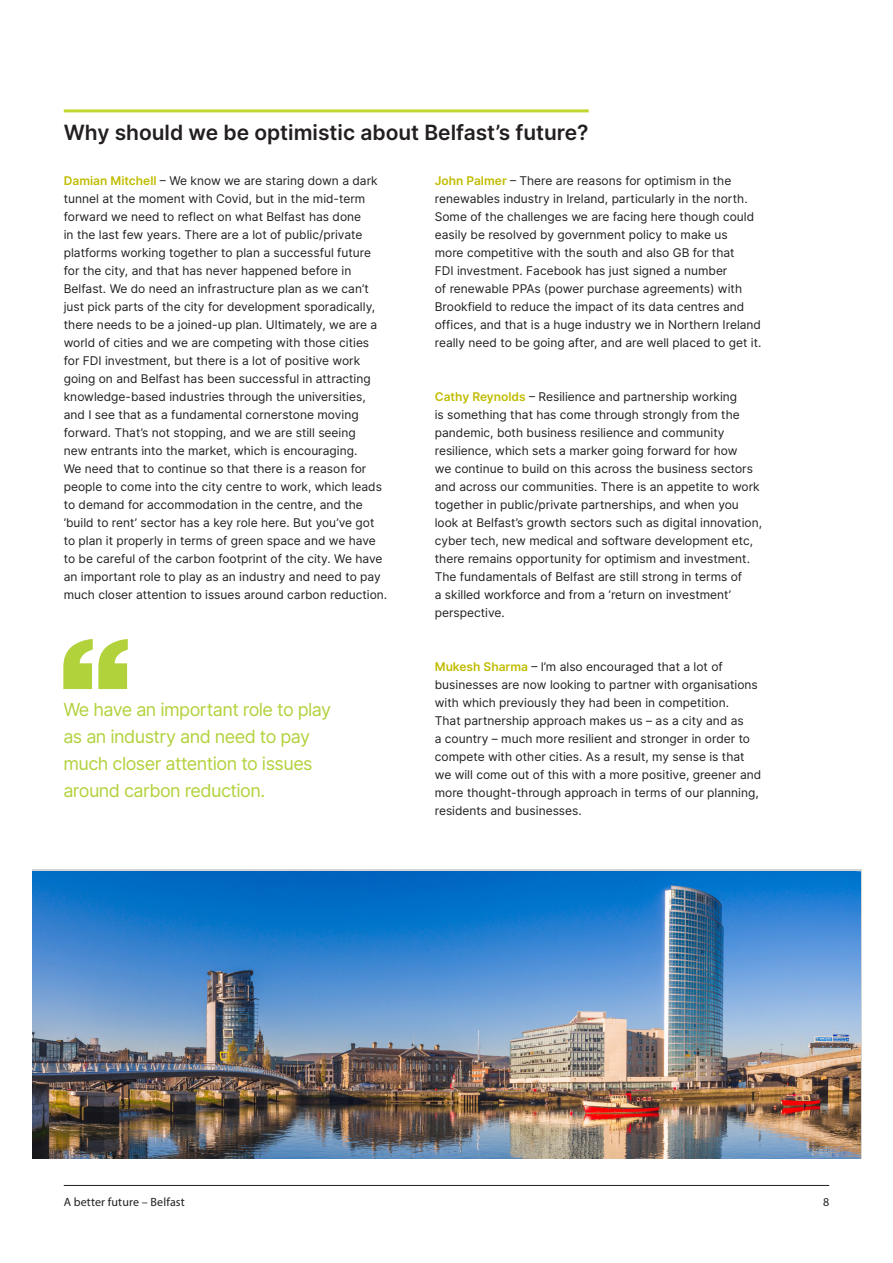
<style>
.page{position:relative;width:893px;height:1263px;background:#fff}
.page>*{position:absolute;margin:0;border:0;box-sizing:border-box;transform-origin:0 0}
.Heading_-_14_-_with{font:600 21px "Inter";color:#231f20}
.Document_Type_-_13{font:18px/27px "Inter";letter-spacing:-.03em;color:#b2d23c}
.Body_Copy__Grid__8pt{font:12px/18px "Inter";color:#231f20}
.t1{font:12px "Myriad Pro";letter-spacing:.01em;color:#231f20}
.s1{font-weight:600;color:#c0bc00}
</style>
<div class="page">
<hr style="left:64px;top:1185px;width:765px;height:1px;background:#231f20">
<svg style="left:63px;top:639px;width:65px;height:50px"></svg>
<hr style="left:64px;top:109px;width:525px;height:3px;background:#c1d72f">
<img style="left:32px;top:871px;width:829px;height:288px">
<p class="Heading_-_14_-_with" style="left:64px;top:117px;width:526px">Why should we be optimistic about Belfast’s future?</p>
<p class="Body_Copy__Grid__8pt" style="left:64px;top:171px;width:325px"><span class="s1">Damian Mitchell</span> – We know we are staring down a dark tunnel at the moment with Covid, but in the mid-term forward we need to reflect on what Belfast has done<br>in the last few years. There are a lot of public/private platforms working together to plan a successful future for the city, and that has never happened before in Belfast. We do need an infrastructure plan as we can’t just pick parts of the city for development sporadically, there needs to be a joined-up plan. Ultimately, we are a world of cities and we are competing with those cities for FDI investment, but there is a lot of positive work going on and Belfast has been successful in attracting knowledge-based industries through the universities, and I see that as a fundamental cornerstone moving forward. That’s not stopping, and we are still seeing<br>new entrants into the market, which is encouraging.<br>We need that to continue so that there is a reason for people to come into the city centre to work, which leads to demand for accommodation in the centre, and the ‘build to rent’ sector has a key role here. But you’ve got to plan it properly in terms of green space and we have to be careful of the carbon footprint of the city. We have an important role to play as an industry and need to pay much closer attention to issues around carbon reduction.</p>
<p class="Body_Copy__Grid__8pt" style="left:435px;top:171px;width:328px"><span class="s1">John Palmer</span> – There are reasons for optimism in the renewables industry in Ireland, particularly in the north.<br>Some of the challenges we are facing here though could easily be resolved by government policy to make us<br>more competitive with the south and also GB for that<br>FDI investment. Facebook has just signed a number<br>of renewable PPAs (power purchase agreements) with Brookfield to reduce the impact of its data centres and offices, and that is a huge industry we in Northern Ireland really need to be going after, and are well placed to get it.</p>
<p class="Body_Copy__Grid__8pt" style="left:435px;top:387px;width:329px"><span class="s1">Cathy Reynolds</span> – Resilience and partnership working<br>is something that has come through strongly from the pandemic, both business resilience and community resilience, which sets a marker going forward for how<br>we continue to build on this across the business sectors and across our communities. There is an appetite to work together in public/private partnerships, and when you look at Belfast’s growth sectors such as digital innovation, cyber tech, new medical and software development etc, there remains opportunity for optimism and investment.<br>The fundamentals of Belfast are still strong in terms of<br>a skilled workforce and from a ‘return on investment’ perspective.</p>
<p class="Document_Type_-_13" style="left:63px;top:696px;width:269px">We have an important role to play as an industry and need to pay much closer attention to issues around carbon reduction.</p>
<p class="Body_Copy__Grid__8pt" style="left:435px;top:657px;width:328px"><span class="s1">Mukesh Sharma</span> – I’m also encouraged that a lot of businesses are now looking to partner with organisations with which previously they had been in competition.<br>That partnership approach makes us – as a city and as<br>a country – much more resilient and stronger in order to compete with other cities. As a result, my sense is that we will come out of this with a more positive, greener and more thought-through approach in terms of our planning, residents and businesses.</p>
<p class="t1" style="left:64px;top:1195px;width:122px">A better future – Belfast</p>
<p class="t1" style="left:823px;top:1195px;width:8px">8</p>
</div>
